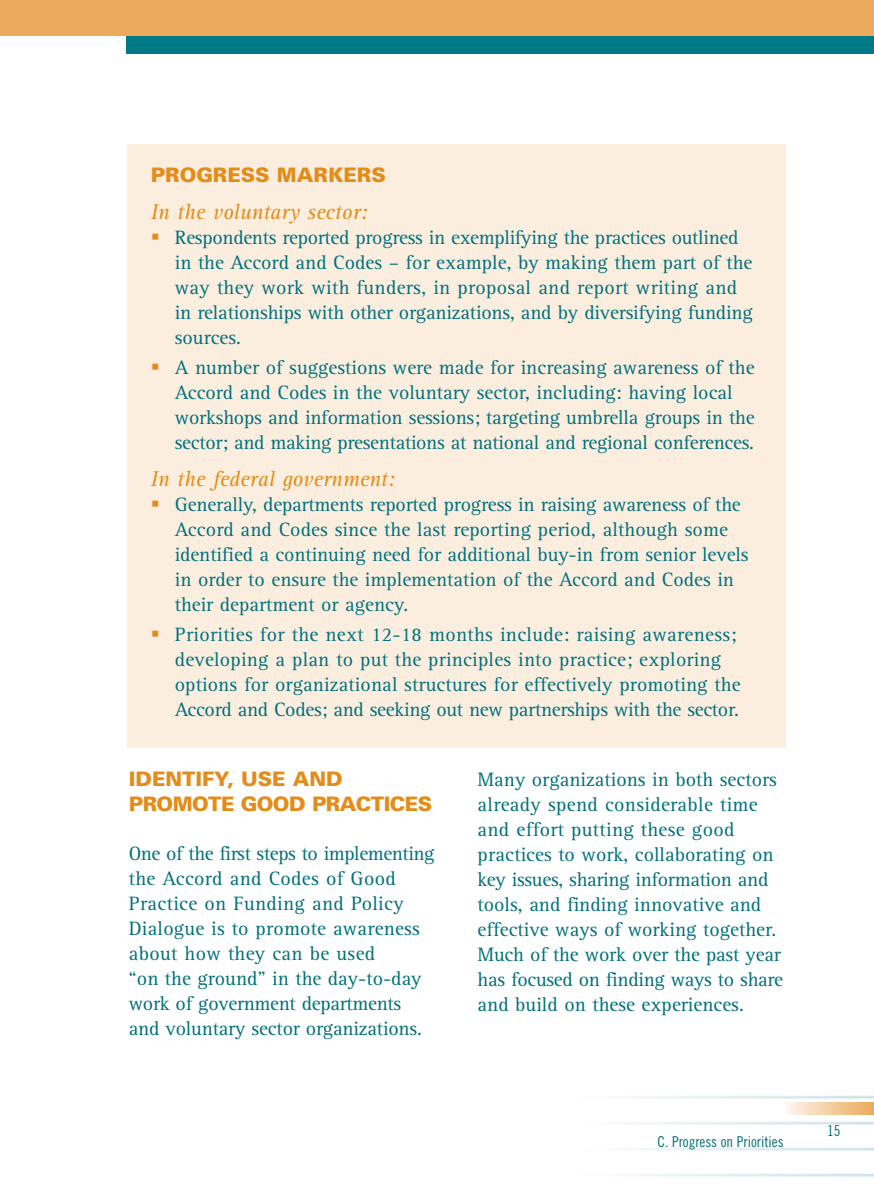
<style>
.page{position:relative;width:874px;height:1188px;background:#fff}
.page>*{position:absolute;margin:0;border:0;box-sizing:border-box;transform-origin:0 0}
.t1{font:italic 22px "Rotis Serif";color:#e38c19}
.t2{font:20px/25px "Rotis Serif";color:#00707c}
.t3{font:900 20px/25px "Univers";letter-spacing:-.025em;color:#e38c19}
.t4{font:900 20px "Univers";color:#e38c19}
.t5{font:15px "Trade Gothic Cond Eighteen";color:#00707c}
</style>
<div class="page">
<div style="left:127px;top:0;width:747px;height:54px;background:#007a86"></div>
<div style="left:1px;top:0;width:873px;height:36px;background:#ecaa5c"></div>
<svg style="left:786px;top:1102px;width:88px;height:13px"></svg>
<hr style="left:0;top:0;width:1px;height:36px;background:#ecaa5c">
<div style="left:127px;top:144px;width:659px;height:604px;background:#fceedf"></div>
<p class="t4" style="left:151px;top:168px;width:237px">PROGRESS MARKERS</p>
<p class="t1" style="left:151px;top:204px;width:218px">In the voluntary sector:</p>
<p class="t2" style="left:175px;top:227px;width:579px">Respondents reported progress in exemplifying the practices outlined in the Accord and Codes – for example, by making them part of the way they work with funders, in proposal and report writing and in relationships with other organizations, and by diversifying funding sources.</p>
<p class="t2" style="left:175px;top:357px;width:581px">A number of suggestions were made for increasing awareness of the Accord and Codes in the voluntary sector, including: having local workshops and information sessions; targeting umbrella groups in the sector; and making presentations at national and regional conferences.</p>
<p class="t1" style="left:151px;top:471px;width:246px">In the federal government:</p>
<p class="t2" style="left:175px;top:494px;width:575px">Generally, departments reported progress in raising awareness of the Accord and Codes since the last reporting period, although some identified a continuing need for additional buy-in from senior levels in order to ensure the implementation of the Accord and Codes in their department or agency.</p>
<p class="t2" style="left:175px;top:624px;width:567px">Priorities for the next 12-18 months include: raising awareness; developing a plan to put the principles into practice; exploring options for organizational structures for effectively promoting the Accord and Codes; and seeking out new partnerships with the sector.</p>
<p class="t3" style="left:129px;top:768px;width:305px">IDENTIFY, USE AND<br>PROMOTE GOOD PRACTICES</p>
<p class="t2" style="left:129px;top:843px;width:307px">One of the first steps to implementing the Accord and Codes of Good<br>Practice on Funding and Policy<br>Dialogue is to promote awareness about how they can be used<br>“on the ground” in the day-to-day work of government departments and voluntary sector organizations.</p>
<p class="t2" style="left:478px;top:768px;width:307px">Many organizations in both sectors already spend considerable time and effort putting these good practices to work, collaborating on key issues, sharing information and tools, and finding innovative and effective ways of working together.<br>Much of the work over the past year has focused on finding ways to share and build on these experiences.</p>
<p class="t5" style="left:658px;top:1136px;width:127px">C. Progress on Priorities</p>
<p class="t5" style="left:827px;top:1126px;width:15px">15</p>
</div>
